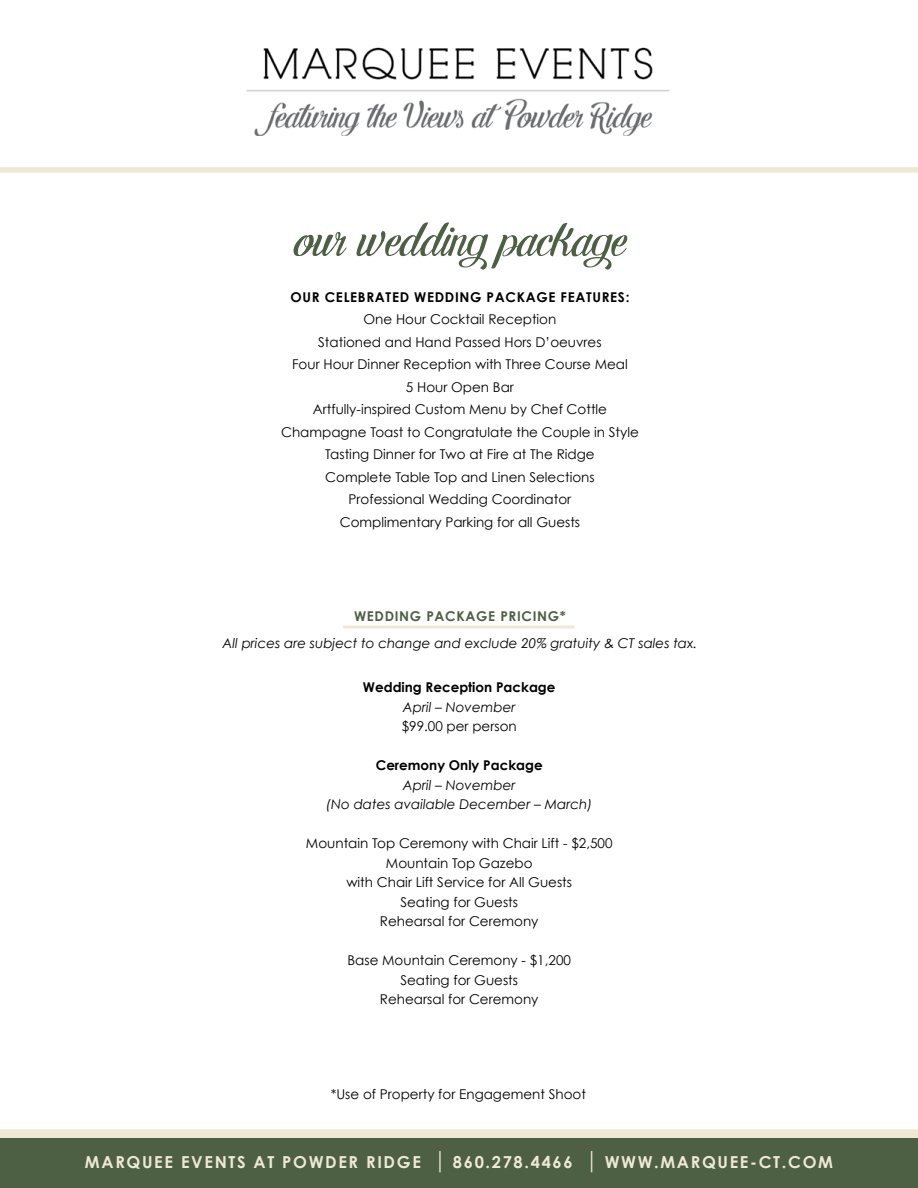
<style>
.page{position:relative;width:918px;height:1188px;background:#fff}
.page>*{position:absolute;margin:0;border:0;box-sizing:border-box;transform-origin:0 0}
.t1{font:60.45px "Letra Hipster";color:#4d6043}
.t2{font:700 16.5px "Century Gothic";letter-spacing:.1em;color:#efe8d5}
.t3{font:13.5px/22.5px "Century Gothic";color:#000;text-align:center}
.t4{font:italic 13.5px/19.5px "Century Gothic";color:#000;text-align:center}
.t5{font:700 13.5px "Century Gothic";color:#000}
.t6{font:700 13.5px "Century Gothic";letter-spacing:.05em;color:#000}
.t7{font:700 13.5px "Century Gothic";letter-spacing:.05em;color:#4d6043}
.s1{font-size:23.1px}
</style>
<div class="page">
<img style="left:246px;top:47px;width:424px;height:88px">
<div style="left:0;top:167px;width:918px;height:6px;background:#efe8d5"></div>
<div style="left:0;top:1129px;width:918px;height:9px;background:#efe8d5"></div>
<hr style="left:343px;top:626px;width:232px;height:3px;background:#efe8d5">
<div style="left:0;top:1138px;width:918px;height:50px;background:#4d6043"></div>
<h1 class="t1" style="left:294px;top:213px;width:333px">our wedding package</h1>
<p class="t6" style="left:290px;top:288px;width:340px">OUR CELEBRATED WEDDING PACKAGE FEATURES:</p>
<p class="t3" style="left:281px;top:308px;width:359px">One Hour Cocktail Reception<br>Stationed and Hand Passed Hors D’oeuvres<br>Four Hour Dinner Reception with Three Course Meal<br>5 Hour Open Bar<br>Artfully-inspired Custom Menu by Chef Cottle Champagne Toast to Congratulate the Couple in Style Tasting Dinner for Two at Fire at The Ridge<br>Complete Table Top and Linen Selections<br>Professional Wedding Coordinator<br>Complimentary Parking for all Guests</p>
<p class="t7" style="left:354px;top:607px;width:213px">WEDDING PACKAGE PRICING*</p>
<p class="t4" style="left:223px;top:633px;width:476px">All prices are subject to change and exclude 20% gratuity &amp; CT sales tax.</p>
<p class="t5" style="left:363px;top:679px;width:194px">Wedding Reception Package</p>
<p class="t4" style="left:403px;top:697px;width:114px">April – November</p>
<p class="t3" style="left:402px;top:715px;width:117px">$99.00 per person</p>
<p class="t5" style="left:376px;top:757px;width:168px">Ceremony Only Package</p>
<p class="t4" style="left:326px;top:775px;width:268px">April – November<br>(No dates available December – March)</p>
<p class="t3" style="left:306px;top:834px;width:308px;line-height:19.5px">Mountain Top Ceremony with Chair Lift - $2,500<br>Mountain Top Gazebo<br>with Chair Lift Service for All Guests<br>Seating for Guests<br>Rehearsal for Ceremony</p>
<p class="t3" style="left:347px;top:951px;width:225px;line-height:19.5px">Base Mountain Ceremony - $1,200<br>Seating for Guests<br>Rehearsal for Ceremony</p>
<p class="t3" style="left:331px;top:1083px;width:257px">*Use of Property for Engagement Shoot</p>
<p class="t2" style="left:85px;top:1152px;width:750px">MARQUEE EVENTS AT POWDER RIDGE <span class="s1">|</span> 860.278.4466 <span class="s1">|</span> WWW.MARQUEE-CT.COM</p>
</div>
